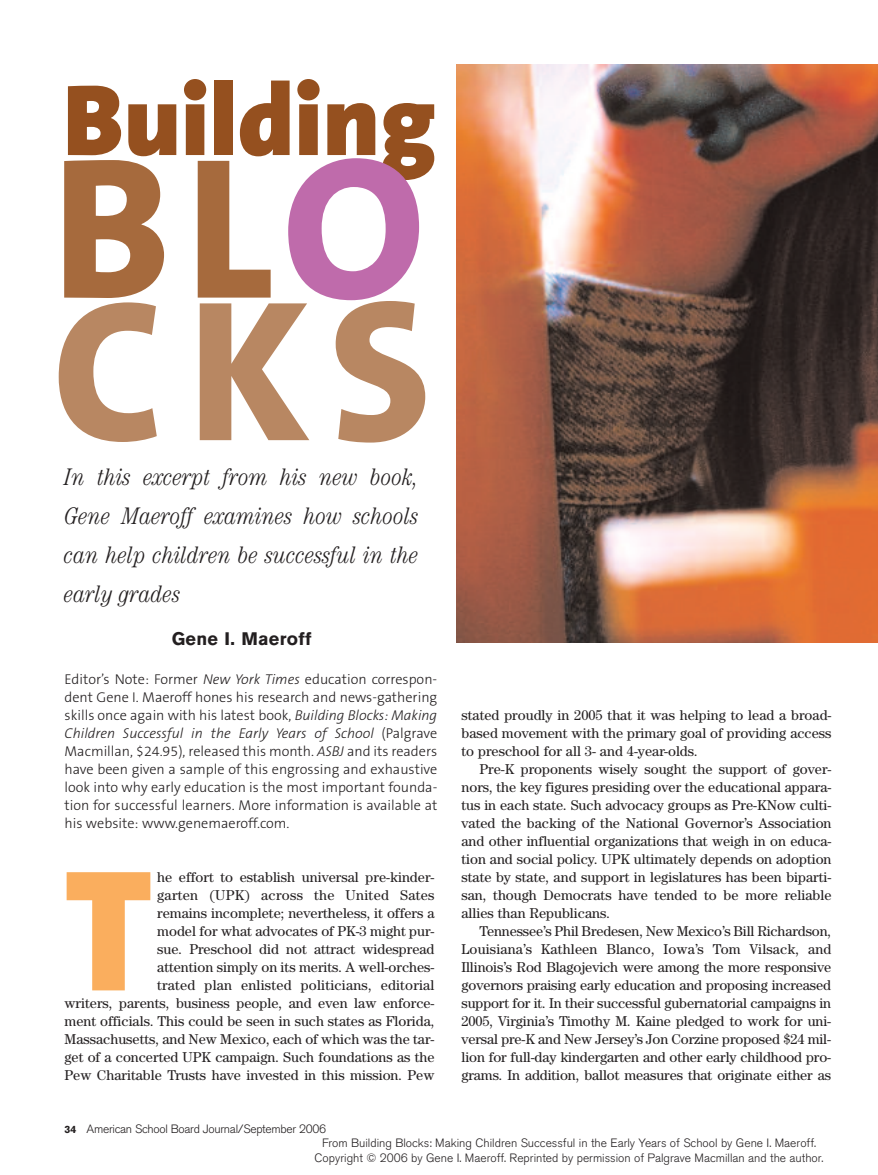
<style>
.page{position:relative;width:878px;height:1175px;background:#fff}
.page>*{position:absolute;margin:0;border:0;box-sizing:border-box;transform-origin:0 0}
.t1{font:800 202.5px/142.5px "The Sans B8";letter-spacing:.085em;color:#b88762}
.t2{font:900 175.05px "The Sans B9";color:#faae5e}
.t3{font:900 102px "The Sans B9";color:#95501f}
.t4{font:italic 300 condensed 24px/39px "Century";color:#231f20;text-align:justify}
.t5{font:700 18px "Akzidenz Grotesk BQ";letter-spacing:.015em;color:#231f20}
.t6{font:14.25px/18px "Century";color:#231f20;text-align:justify}
.t7{font:300 14.25px/18px "The Sans B3";color:#231f20;text-align:justify}
.t8{font:300 12px/14.4px "Akzidenz Grotesk BQ";color:#231f20;text-align:center}
.t9{font:300 12px "Akzidenz Grotesk BQ";letter-spacing:-.025em;color:#231f20}
.s1{color:#a66a3d}
.s2{color:#bf6bab}
.s3{font-style:italic}
.s4{font-weight:700;font-size:10.5px}
</style>
<div class="page">
<img style="left:456px;top:64px;width:422px;height:578px">
<h3 class="t3" style="left:63px;top:66px;width:375px">Building</h3>
<h1 class="t1" style="left:52px;top:162px;width:380px"><span class="s1">BL</span><span class="s2">O<br></span>CKS</h1>
<h3 class="t4" style="left:64px;top:459px;width:356px">In this excerpt from his new book, Gene Maeroff examines how schools can help children be successful in the early grades</h3>
<p class="t5" style="left:172px;top:633px;width:141px">Gene I. Maeroff</p>
<p class="t7" style="left:64px;top:671px;width:374px">Editor’s Note: Former <span class="s3">New York Times</span> education correspon&shy;dent Gene I. Maeroff hones his research and news-gathering skills once again with his latest book, <span class="s3">Building Blocks: Making Children Successful in the Early Years of School</span> (Palgrave Macmillan, $24.95), released this month. <span class="s3">ASBJ</span> and its readers have been given a sample of this engrossing and exhaustive look into why early education is the most important founda&shy;tion for successful learners. More information is available at his website: www.genemaeroff.com.</p>
<h2 class="t2" style="left:64px;top:837px;width:89px">T</h2>
<p class="t6" style="left:64px;top:869px;width:371px;text-align:right">he effort to establish universal pre-kinder-<br>garten (UPK) across the United Sates<br>remains incomplete; nevertheless, it offers a<br>model for what advocates of PK-3 might pur-<br>sue. Preschool did not attract widespread<br>attention simply on its merits. A well-orches-<br>trated plan enlisted politicians, editorial<br>writers, parents, business people, and even law enforce&shy;ment officials. This could be seen in such states as Florida, Massachusetts, and New Mexico, each of which was the tar&shy;get of a concerted UPK campaign. Such foundations as the Pew Charitable Trusts have invested in this mission. Pew</p>
<p class="t9" style="left:64px;top:1124px;width:263px"><span class="s4">34</span> American School Board Journal/September 2006</p>
<p class="t6" style="left:461px;top:707px;width:371px">stated proudly in 2005 that it was helping to lead a broad&shy;based movement with the primary goal of providing access to preschool for all 3- and 4-year-olds.</p>
<p class="t6" style="left:461px;top:761px;width:371px;text-indent:18px">Pre-K proponents wisely sought the support of gover&shy;nors, the key figures presiding over the educational appara&shy;tus in each state. Such advocacy groups as Pre-KNow culti&shy;vated the backing of the National Governor’s Association and other influential organizations that weigh in on educa&shy;tion and social policy. UPK ultimately depends on adoption state by state, and support in legislatures has been biparti&shy;san, though Democrats have tended to be more reliable allies than Republicans.</p>
<p class="t6" style="left:461px;top:923px;width:371px;text-indent:18px">Tennessee’s Phil Bredesen, New Mexico’s Bill Richardson, Louisiana’s Kathleen Blanco, Iowa’s Tom Vilsack, and Illinois’s Rod Blagojevich were among the more responsive governors praising early education and proposing increased support for it. In their successful gubernatorial campaigns in 2005, Virginia’s Timothy M. Kaine pledged to work for uni&shy;versal pre-K and New Jersey’s Jon Corzine proposed $24 mil&shy;lion for full-day kindergarten and other early childhood pro&shy;grams. In addition, ballot measures that originate either as</p>
<p class="t8" style="left:314px;top:1137px;width:510px">From Building Blocks: Making Children Successful in the Early Years of School by Gene I. Maeroff.<br>Copyright © 2006 by Gene I. Maeroff. Reprinted by permission of Palgrave Macmillan and the author.</p>
</div>
